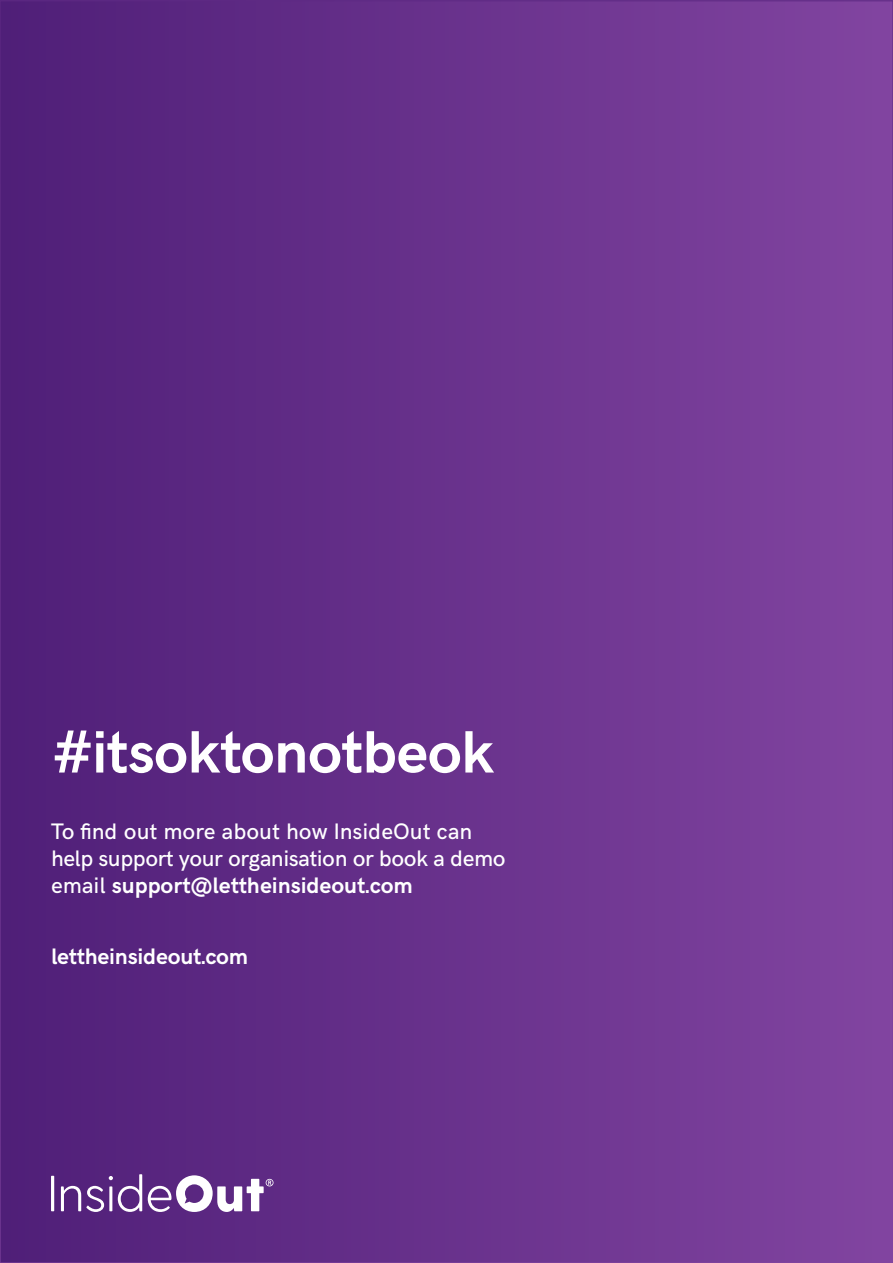
<style>
.page{position:relative;width:893px;height:1263px;background:#fff}
.page>*{position:absolute;margin:0;border:0;box-sizing:border-box;transform-origin:0 0}
.t1{font:700 60px "HK Grotesk";letter-spacing:-.015em;color:#fff}
.t2{font:500 22.5px/27px "HK Grotesk";letter-spacing:-.02em;color:#fff}
.t3{font:700 22.5px "HK Grotesk";letter-spacing:-.01em;color:#fff}
.s1{font-weight:700}
</style>
<div class="page">
<div style="left:0;top:1px;width:893px;height:1262px;background:linear-gradient(to right,#4f1f78,#8245a0)"></div>
<hr style="left:51px;top:1176px;width:3px;height:35px;background:#fff">
<svg style="left:61px;top:1174px;width:81px;height:38px"></svg>
<svg style="left:148px;top:1175px;width:125px;height:37px"></svg>
<h1 class="t1" style="left:51px;top:707px;width:443px">#itsoktonotbeok</h1>
<p class="t2" style="left:51px;top:815px;width:456px">To find out more about how InsideOut can help support your organisation or book a demo email <span class="s1">support@lettheinsideout.com</span></p>
<p class="t3" style="left:51px;top:940px;width:198px">lettheinsideout.com</p>
</div>
